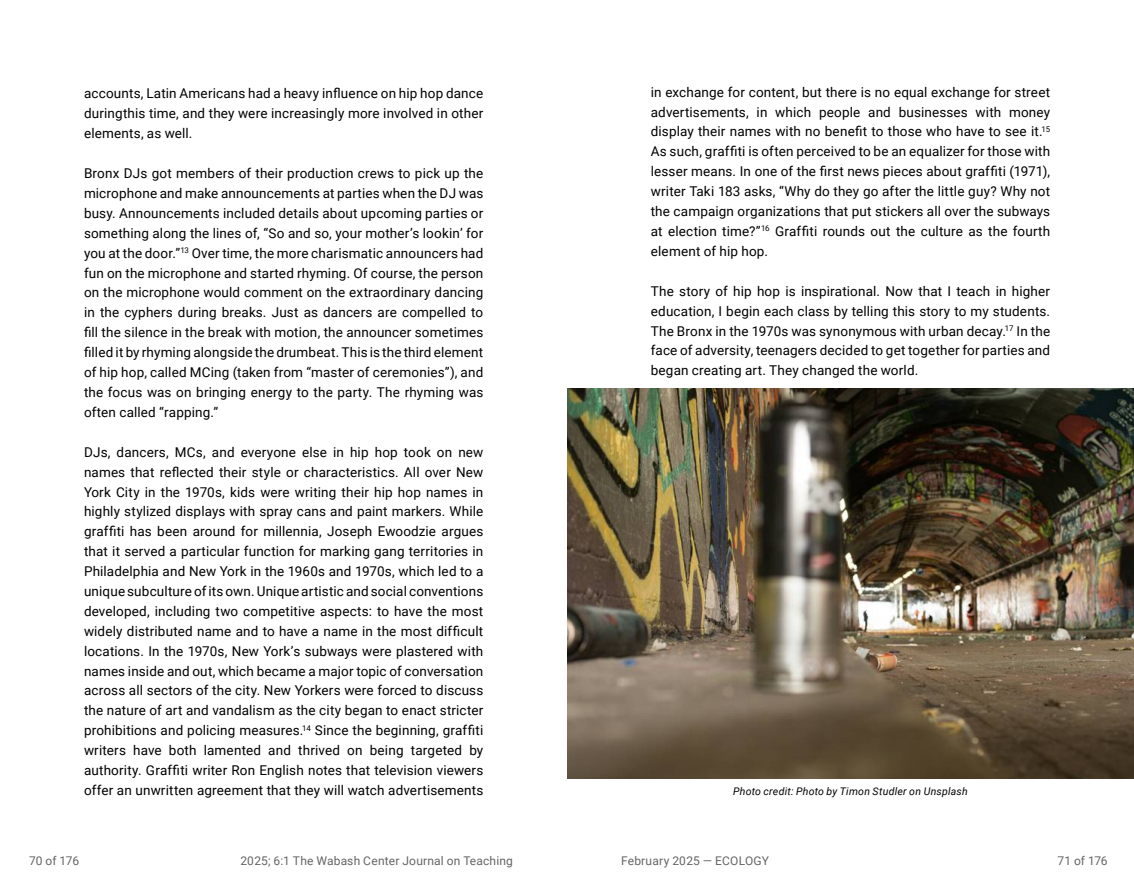
<style>
.page{position:relative;width:1134px;height:891px;background:#fff}
.page>*{position:absolute;margin:0;border:0;box-sizing:border-box;transform-origin:0 0}
.t1{font:13.5px/20px "Roboto";letter-spacing:.01em;color:#000;text-align:justify}
.t2{font:12px "Roboto";letter-spacing:.015em;color:#646565}
.t3{font:italic 10.5px "Roboto";letter-spacing:.02em;color:#000}
</style>
<div class="page">
<img style="left:567px;top:389px;width:567px;height:390px">
<p class="t1" style="left:84px;top:83px;width:401px">accounts, Latin Americans had a heavy influence on hip hop dance duringthis time, and they were increasingly more involved in other elements, as well.</p>
<p class="t1" style="left:84px;top:163px;width:401px">Bronx DJs got members of their production crews to pick up the microphone and make announcements at parties when the DJ was busy. Announcements included details about upcoming parties or something along the lines of, “So and so, your mother’s lookin’ for you at the door.”<sup>13</sup> Over time, the more charismatic announcers had fun on the microphone and started rhyming. Of course, the person on the microphone would comment on the extraordinary dancing in the cyphers during breaks. Just as dancers are compelled to fill the silence in the break with motion, the announcer sometimes filled it by rhyming alongside the drumbeat. This is the third element of hip hop, called MCing (taken from “master of ceremonies”), and the focus was on bringing energy to the party. The rhyming was often called “rapping.”</p>
<p class="t1" style="left:84px;top:442px;width:401px">DJs, dancers, MCs, and everyone else in hip hop took on new names that reflected their style or characteristics. All over New York City in the 1970s, kids were writing their hip hop names in highly stylized displays with spray cans and paint markers. While graffiti has been around for millennia, Joseph Ewoodzie argues that it served a particular function for marking gang territories in Philadelphia and New York in the 1960s and 1970s, which led to a unique subculture of its own. Unique artistic and social conventions developed, including two competitive aspects: to have the most widely distributed name and to have a name in the most difficult locations. In the 1970s, New York’s subways were plastered with names inside and out, which became a major topic of conversation across all sectors of the city. New Yorkers were forced to discuss the nature of art and vandalism as the city began to enact stricter prohibitions and policing measures.<sup>14</sup> Since the beginning, graffiti writers have both lamented and thrived on being targeted by authority. Graffiti writer Ron English notes that television viewers offer an unwritten agreement that they will watch advertisements</p>
<p class="t1" style="left:651px;top:81px;width:401px">in exchange for content, but there is no equal exchange for street advertisements, in which people and businesses with money display their names with no benefit to those who have to see it.<sup>15<br></sup>As such, graffiti is often perceived to be an equalizer for those with lesser means. In one of the first news pieces about graffiti (1971), writer Taki 183 asks, “Why do they go after the little guy? Why not the campaign organizations that put stickers all over the subways at election time?”<sup>16</sup> Graffiti rounds out the culture as the fourth element of hip hop.</p>
<p class="t1" style="left:651px;top:281px;width:401px">The story of hip hop is inspirational. Now that I teach in higher education, I begin each class by telling this story to my students.<br>The Bronx in the 1970s was synonymous with urban decay.<sup>17</sup> In the face of adversity, teenagers decided to get together for parties and began creating art. They changed the world.</p>
<p class="t3" style="left:733px;top:784px;width:236px">Photo credit: Photo by Timon Studler on Unsplash</p>
<p class="t2" style="left:29px;top:852px;width:52px">70 of 176</p>
<p class="t2" style="left:240px;top:852px;width:274px">2025; 6:1 The Wabash Center Journal on Teaching</p>
<p class="t2" style="left:621px;top:852px;width:150px">February 2025 — ECOLOGY</p>
<p class="t2" style="left:1058px;top:852px;width:52px">71 of 176</p>
</div>
